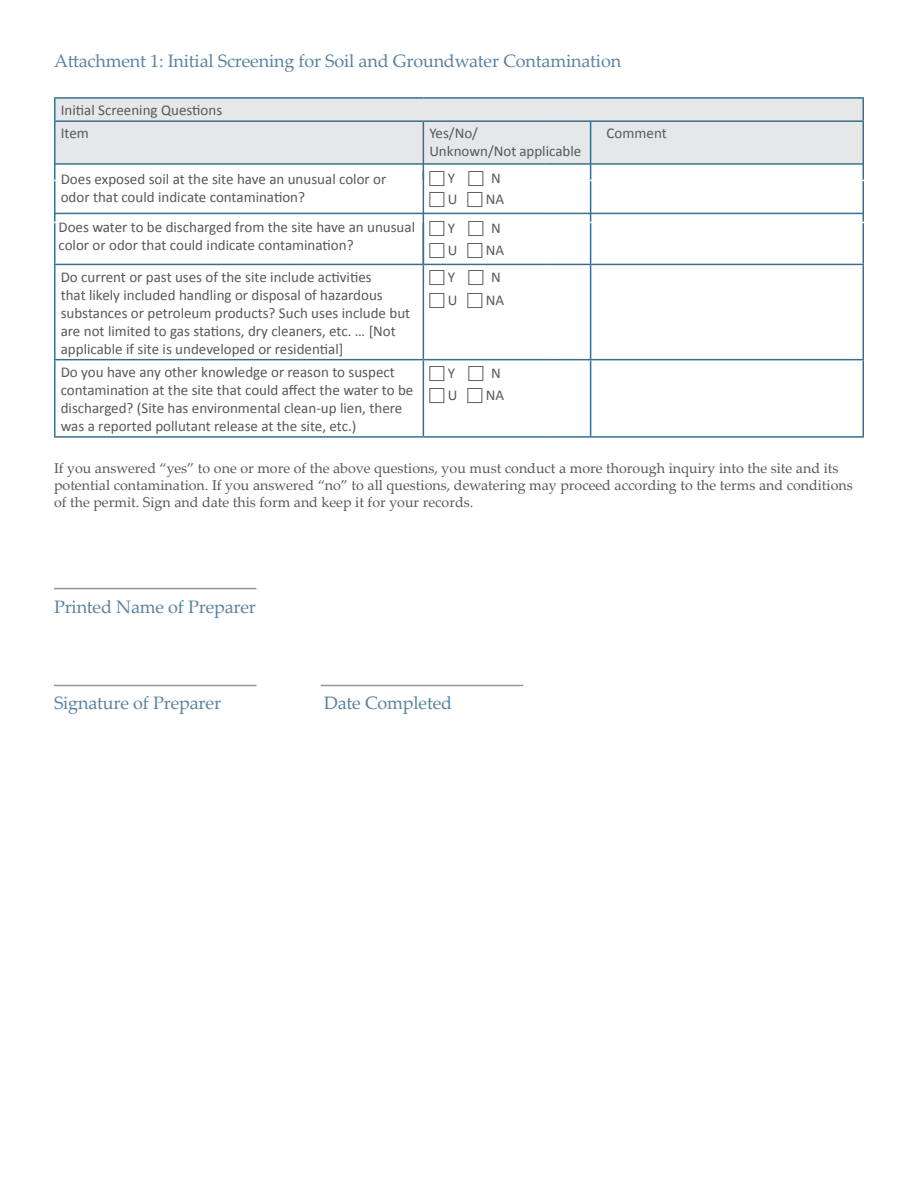
<style>
.page{position:relative;width:918px;height:1188px;background:#fff}
.page>*{position:absolute;margin:0;border:0;box-sizing:border-box;transform-origin:0 0}
.t1{font:18px "Palatino Linotype";letter-spacing:-.01em;color:#5983a2}
.t2{font:15px/18px "Calibri";color:#57585a}
.t3{font:14.25px/17.1px "Palatino Linotype";color:#57585a}
</style>
<div class="page">
<div style="left:56px;top:99px;width:806px;height:64px;background:#e6e7e9"></div>
<hr style="left:54px;top:97px;width:369px;height:2px;background:#386e8f">
<hr style="left:54px;top:99px;width:2px;height:21px;background:#386e8f">
<hr style="left:423px;top:97px;width:121px;height:2px;background:#386e8f">
<hr style="left:544px;top:97px;width:320px;height:2px;background:#386e8f">
<hr style="left:862px;top:99px;width:2px;height:21px;background:#386e8f">
<hr style="left:54px;top:120px;width:369px;height:2px;background:#386e8f">
<hr style="left:54px;top:122px;width:2px;height:58px;background:#386e8f">
<hr style="left:423px;top:120px;width:121px;height:2px;background:#386e8f">
<hr style="left:423px;top:122px;width:1px;height:58px;background:#386e8f">
<hr style="left:544px;top:120px;width:320px;height:2px;background:#386e8f">
<hr style="left:590px;top:122px;width:1px;height:58px;background:#386e8f">
<hr style="left:862px;top:122px;width:2px;height:58px;background:#386e8f">
<hr style="left:54px;top:163px;width:369px;height:2px;background:#386e8f">
<hr style="left:423px;top:163px;width:121px;height:2px;background:#386e8f">
<hr style="left:544px;top:163px;width:320px;height:2px;background:#386e8f">
<hr style="left:54px;top:181px;width:2px;height:41px;background:#386e8f">
<hr style="left:590px;top:181px;width:1px;height:41px;background:#386e8f">
<hr style="left:862px;top:181px;width:2px;height:41px;background:#386e8f">
<hr style="left:54px;top:213px;width:369px;height:1px;background:#386e8f">
<hr style="left:54px;top:223px;width:2px;height:41px;background:#386e8f">
<hr style="left:423px;top:213px;width:121px;height:1px;background:#386e8f">
<hr style="left:544px;top:213px;width:320px;height:1px;background:#386e8f">
<hr style="left:590px;top:223px;width:1px;height:41px;background:#386e8f">
<hr style="left:862px;top:223px;width:2px;height:41px;background:#386e8f">
<hr style="left:54px;top:264px;width:369px;height:1px;background:#386e8f">
<hr style="left:54px;top:265px;width:2px;height:94px;background:#386e8f">
<hr style="left:423px;top:264px;width:121px;height:1px;background:#386e8f">
<hr style="left:423px;top:265px;width:1px;height:94px;background:#386e8f">
<hr style="left:544px;top:264px;width:320px;height:1px;background:#386e8f">
<hr style="left:590px;top:265px;width:1px;height:94px;background:#386e8f">
<hr style="left:862px;top:265px;width:2px;height:94px;background:#386e8f">
<hr style="left:54px;top:359px;width:369px;height:1px;background:#386e8f">
<hr style="left:54px;top:360px;width:2px;height:76px;background:#386e8f">
<hr style="left:423px;top:359px;width:121px;height:1px;background:#386e8f">
<hr style="left:423px;top:360px;width:1px;height:76px;background:#386e8f">
<hr style="left:544px;top:359px;width:320px;height:1px;background:#386e8f">
<hr style="left:590px;top:360px;width:1px;height:76px;background:#386e8f">
<hr style="left:862px;top:360px;width:2px;height:76px;background:#386e8f">
<hr style="left:54px;top:436px;width:369px;height:2px;background:#386e8f">
<hr style="left:423px;top:436px;width:121px;height:2px;background:#386e8f">
<hr style="left:544px;top:436px;width:320px;height:2px;background:#386e8f">
<hr style="left:54px;top:588px;width:202px;height:1px;background:#939598">
<hr style="left:54px;top:685px;width:202px;height:1px;background:#939598">
<hr style="left:321px;top:685px;width:202px;height:1px;background:#939598">
<hr style="left:423px;top:171px;width:1px;height:93px;background:#386e8f">
<p class="t1" style="left:54px;top:48px;width:569px">Attachment 1: Initial Screening for Soil and Groundwater Contamination</p>
<p class="t2" style="left:61px;top:101px;width:163px">Initial Screening Questions</p>
<p class="t2" style="left:61px;top:124px;width:30px">Item</p>
<p class="t2" style="left:429px;top:124px;width:154px">Yes/No/<br>Unknown/Not applicable</p>
<p class="t2" style="left:607px;top:124px;width:62px">Comment</p>
<p class="t2" style="left:61px;top:170px;width:327px">Does exposed soil at the site have an unusual color or odor that could indicate contamination?</p>
<p class="t2" style="left:448px;top:169px;width:9px">Y</p>
<p class="t2" style="left:491px;top:169px;width:11px">N</p>
<p class="t2" style="left:448px;top:190px;width:11px">U</p>
<p class="t2" style="left:486px;top:190px;width:20px">NA</p>
<p class="t2" style="left:59px;top:218px;width:358px">Does water to be discharged from the site have an unusual color or odor that could indicate contamination?</p>
<p class="t2" style="left:448px;top:219px;width:9px">Y</p>
<p class="t2" style="left:491px;top:219px;width:11px">N</p>
<p class="t2" style="left:448px;top:241px;width:11px">U</p>
<p class="t2" style="left:486px;top:241px;width:20px">NA</p>
<p class="t2" style="left:61px;top:268px;width:351px">Do current or past uses of the site include activities<br>that likely included handling or disposal of hazardous substances or petroleum products? Such uses include but are not limited to gas stations, dry cleaners, etc. … [Not applicable if site is undeveloped or residential]</p>
<p class="t2" style="left:448px;top:268px;width:9px">Y</p>
<p class="t2" style="left:491px;top:268px;width:11px">N</p>
<p class="t2" style="left:448px;top:291px;width:11px">U</p>
<p class="t2" style="left:486px;top:291px;width:20px">NA</p>
<p class="t2" style="left:61px;top:363px;width:354px">Do you have any other knowledge or reason to suspect contamination at the site that could affect the water to be discharged? (Site has environmental clean-up lien, there was a reported pollutant release at the site, etc.)</p>
<p class="t2" style="left:448px;top:364px;width:9px">Y</p>
<p class="t2" style="left:491px;top:364px;width:11px">N</p>
<p class="t2" style="left:448px;top:386px;width:11px">U</p>
<p class="t2" style="left:486px;top:386px;width:20px">NA</p>
<p class="t3" style="left:54px;top:459px;width:800px">If you answered “yes” to one or more of the above questions, you must conduct a more thorough inquiry into the site and its potential contamination. If you answered “no” to all questions, dewatering may proceed according to the terms and conditions of the permit. Sign and date this form and keep it for your records.</p>
<p class="t1" style="left:54px;top:594px;width:204px">Printed Name of Preparer</p>
<p class="t1" style="left:54px;top:690px;width:169px">Signature of Preparer</p>
<p class="t1" style="left:324px;top:690px;width:130px">Date Completed</p>
</div>
